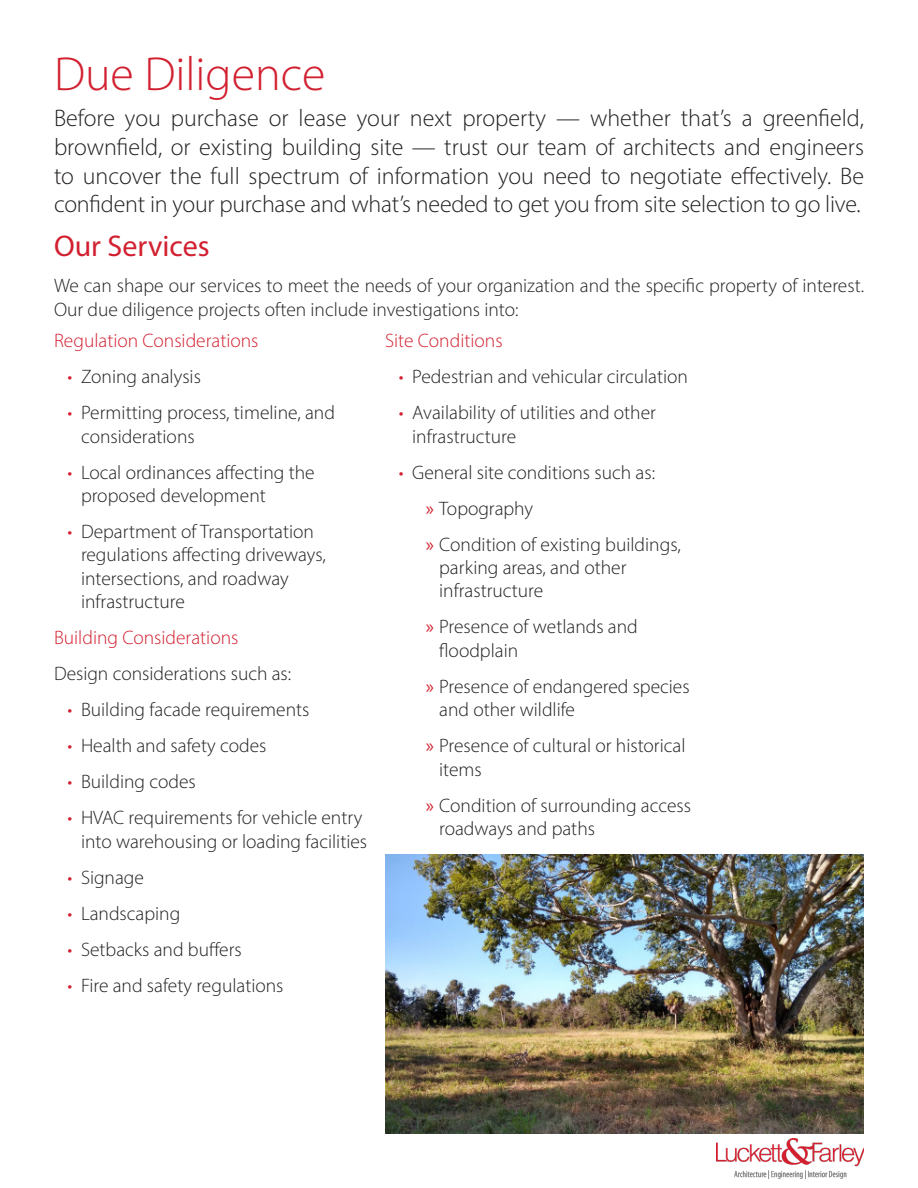
<style>
.page{position:relative;width:918px;height:1188px;background:#fff}
.page>*{position:absolute;margin:0;border:0;box-sizing:border-box;transform-origin:0 0}
.Booklet_Headings{font:300 48px "Myriad Pro";color:#d22030}
.Subhead{font:30px "Myriad Pro";color:#d22030}
.Lead_in_copy{font:300 24px/28.8px "Myriad Pro";letter-spacing:-.01em;color:#231f20;text-align:justify}
.Text{font:300 19.5px/23.4px "Myriad Pro";color:#231f20}
.Text-2{font:300 19.5px "Myriad Pro";color:#d22030}
.s1{color:#d22030}
.s2{font-weight:400;color:#d22030}
</style>
<div class="page">
<img style="left:385px;top:855px;width:479px;height:279px">
<img style="left:716px;top:1138px;width:148px;height:40px">
<p class="Booklet_Headings" style="left:54px;top:45px;width:273px">Due Diligence</p>
<p class="Lead_in_copy" style="left:54px;top:103px;width:812px">Before you purchase or lease your next property — whether that’s a greenfield, brownfield, or existing building site — trust our team of architects and engineers to uncover the full spectrum of information you need to negotiate effectively. Be confident in your purchase and what’s needed to get you from site selection to go live.</p>
<p class="Subhead" style="left:54px;top:228px;width:157px">Our Services</p>
<p class="Text" style="left:54px;top:274px;width:812px">We can shape our services to meet the needs of your organization and the specific property of interest.<br>Our due diligence projects often include investigations into:</p>
<p class="Text-2" style="left:54px;top:329px;width:206px">Regulation Considerations</p>
<p class="Text" style="left:68px;top:365px;width:135px"><span class="s1">•</span> Zoning analysis</p>
<p class="Text" style="left:81px;top:401px;width:255px;text-indent:-14px"><span class="s1">•</span> Permitting process, timeline, and considerations</p>
<p class="Text" style="left:81px;top:460px;width:235px;text-indent:-14px"><span class="s1">•</span> Local ordinances affecting the proposed development</p>
<p class="Text" style="left:81px;top:520px;width:246px;text-indent:-14px"><span class="s1">•</span> Department of Transportation regulations affecting driveways, intersections, and roadway infrastructure</p>
<p class="Text-2" style="left:54px;top:626px;width:186px">Building Considerations</p>
<p class="Text" style="left:54px;top:662px;width:239px">Design considerations such as:</p>
<p class="Text" style="left:68px;top:698px;width:243px"><span class="s1">•</span> Building facade requirements</p>
<p class="Text" style="left:68px;top:734px;width:201px"><span class="s1">•</span> Health and safety codes</p>
<p class="Text" style="left:68px;top:770px;width:130px"><span class="s1">•</span> Building codes</p>
<p class="Text" style="left:68px;top:806px;width:301px;text-align:right"><span class="s1">•</span> HVAC requirements for vehicle entry into warehousing or loading facilities</p>
<p class="Text" style="left:68px;top:865px;width:78px"><span class="s1">•</span> Signage</p>
<p class="Text" style="left:68px;top:901px;width:114px"><span class="s1">•</span> Landscaping</p>
<p class="Text" style="left:68px;top:937px;width:176px"><span class="s1">•</span> Setbacks and buffers</p>
<p class="Text" style="left:68px;top:973px;width:218px"><span class="s1">•</span> Fire and safety regulations</p>
<p class="Text-2" style="left:385px;top:329px;width:119px">Site Conditions</p>
<p class="Text" style="left:399px;top:365px;width:291px"><span class="s1">•</span> Pedestrian and vehicular circulation</p>
<p class="Text" style="left:412px;top:401px;width:245px;text-indent:-14px"><span class="s1">•</span> Availability of utilities and other infrastructure</p>
<p class="Text" style="left:399px;top:460px;width:258px"><span class="s1">•</span> General site conditions such as:</p>
<p class="Text" style="left:426px;top:496px;width:109px"><span class="s2">»</span> Topography</p>
<p class="Text" style="left:439px;top:532px;width:243px;text-indent:-14px"><span class="s2">»</span> Condition of existing buildings, parking areas, and other infrastructure</p>
<p class="Text" style="left:439px;top:615px;width:200px;text-indent:-14px"><span class="s2">»</span> Presence of wetlands and floodplain</p>
<p class="Text" style="left:439px;top:674px;width:252px;text-indent:-14px"><span class="s2">»</span> Presence of endangered species and other wildlife</p>
<p class="Text" style="left:439px;top:734px;width:248px;text-indent:-14px"><span class="s2">»</span> Presence of cultural or historical items</p>
<p class="Text" style="left:439px;top:793px;width:253px;text-indent:-14px"><span class="s2">»</span> Condition of surrounding access roadways and paths</p>
</div>
